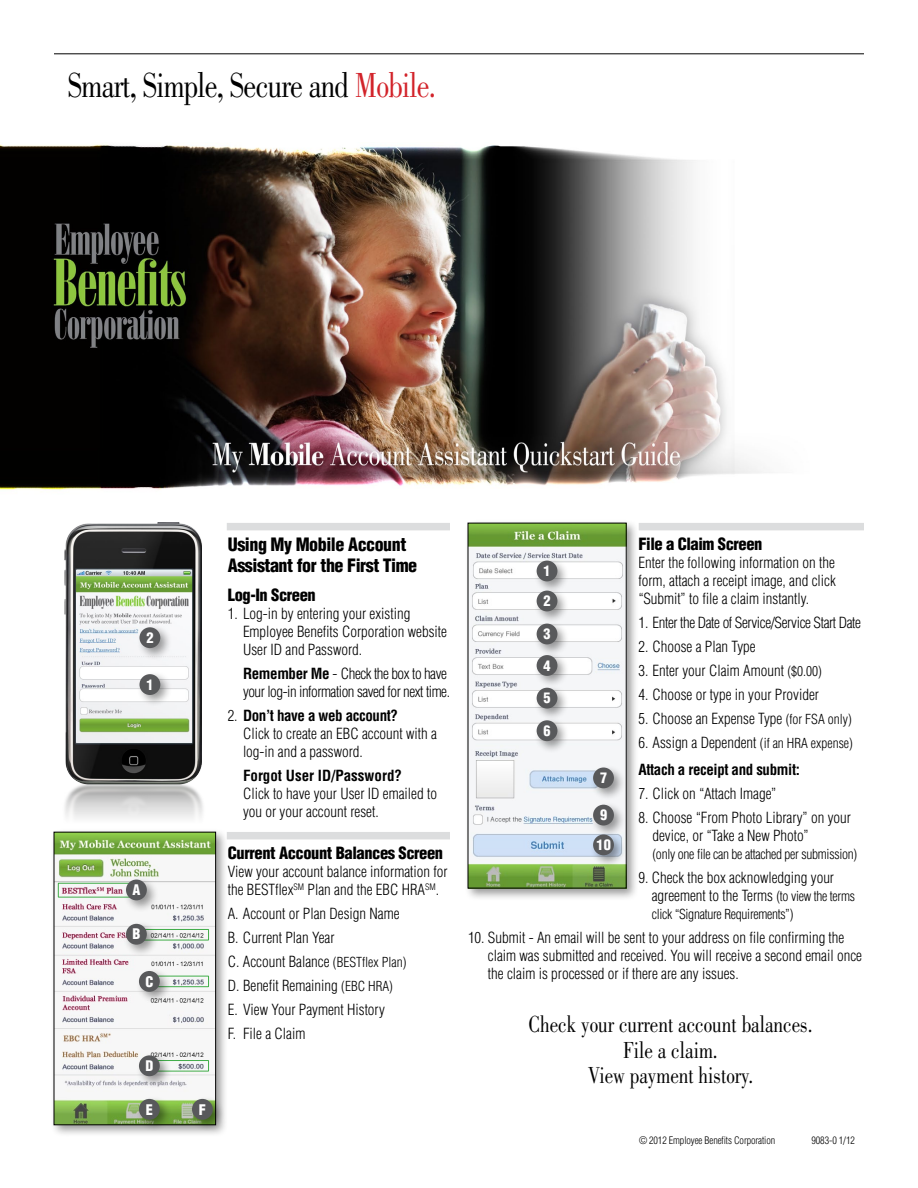
<style>
.page{position:relative;width:918px;height:1188px;background:#fff}
.page>*{position:absolute;margin:0;border:0;box-sizing:border-box;transform-origin:0 0}
.t1{font:36px "Bodoni";letter-spacing:-.025em;color:#000;scale:.8 1}
.t2{font:24px/25.5px "Bodoni";color:#000;text-align:center;scale:.8 1}
.t3{font:900 condensed 18px/21.6px "Helvetica";letter-spacing:-.025em;color:#000}
.t4{font:900 condensed 16.5px "Helvetica";letter-spacing:-.025em;color:#000}
.t5{font:300 condensed 15px/18px "Helvetica";color:#000}
.t6{font:300 condensed 15px/18px "Helvetica";letter-spacing:-.03em;color:#000}
.t7{font:700 condensed 15px/27px "Helvetica";letter-spacing:-.025em;color:#000}
.t8{font:300 condensed 15px "Helvetica";letter-spacing:-.025em;color:#000}
.t9{font:700 condensed 15px "Helvetica";color:#000}
.t10{font:900 condensed 14.25px/30px "Helvetica";color:#fff}
.t11{font:300 condensed 13.5px "Helvetica";letter-spacing:-.02em;color:#000}
.t12{font:300 condensed 10.2px "Helvetica";letter-spacing:-.01em;color:#000}
.s1{color:#d2232a}
.s2{font-weight:700}
.s3{font-size:13.5px}
.s4{font-weight:300}
.s5{font-weight:300;font-size:13.5px}
</style>
<div class="page">
<hr style="left:54px;top:54px;width:810px;height:1px;background:#000">
<img style="left:0;top:144px;width:770px;height:346px">
<div style="left:50px;top:828px;width:179px;height:310px;background:#000;opacity:.4"></div>
<img style="left:56px;top:834px;width:158px;height:289px">
<div style="left:54px;top:832px;width:162px;height:293px;border:1px solid #000"></div>
<div style="left:464px;top:519px;width:175px;height:382px;background:#000;opacity:.4"></div>
<img style="left:470px;top:525px;width:154px;height:361px">
<div style="left:533px;top:557px;width:37px;height:37px;background:#000;opacity:.4"></div>
<div style="left:537px;top:561px;width:20px;height:20px;background:#58595b;border-radius:50%"></div>
<div style="left:533px;top:587px;width:37px;height:37px;background:#000;opacity:.4"></div>
<div style="left:537px;top:591px;width:20px;height:20px;background:#58595b;border-radius:50%"></div>
<div style="left:533px;top:620px;width:37px;height:37px;background:#000;opacity:.4"></div>
<div style="left:537px;top:624px;width:20px;height:20px;background:#58595b;border-radius:50%"></div>
<div style="left:533px;top:652px;width:37px;height:36px;background:#000;opacity:.4"></div>
<div style="left:537px;top:655px;width:20px;height:21px;background:#58595b;border-radius:50%"></div>
<div style="left:533px;top:684px;width:37px;height:37px;background:#000;opacity:.4"></div>
<div style="left:537px;top:688px;width:20px;height:21px;background:#58595b;border-radius:50%"></div>
<div style="left:533px;top:717px;width:37px;height:36px;background:#000;opacity:.4"></div>
<div style="left:537px;top:720px;width:20px;height:21px;background:#58595b;border-radius:50%"></div>
<div style="left:590px;top:764px;width:36px;height:36px;background:#000;opacity:.4"></div>
<div style="left:593px;top:768px;width:21px;height:20px;background:#58595b;border-radius:50%"></div>
<div style="left:590px;top:801px;width:36px;height:37px;background:#000;opacity:.4"></div>
<div style="left:593px;top:805px;width:21px;height:21px;background:#58595b;border-radius:50%"></div>
<div style="left:590px;top:831px;width:36px;height:36px;background:#000;opacity:.4"></div>
<div style="left:593px;top:834px;width:21px;height:21px;background:#58595b;border-radius:50%"></div>
<div style="left:58px;top:883px;width:79px;height:15px;border:1px solid #41ad49"></div>
<div style="left:134px;top:929px;width:75px;height:11px;border:1px solid #41ad49"></div>
<div style="left:147px;top:976px;width:62px;height:11px;border:1px solid #41ad49"></div>
<div style="left:141px;top:1060px;width:68px;height:11px;border:1px solid #41ad49"></div>
<div style="left:123px;top:876px;width:36px;height:37px;background:#000;opacity:.4"></div>
<div style="left:126px;top:880px;width:21px;height:20px;background:#58595b;border-radius:50%"></div>
<div style="left:136px;top:1052px;width:36px;height:36px;background:#000;opacity:.4"></div>
<div style="left:139px;top:1055px;width:21px;height:21px;background:#58595b;border-radius:50%"></div>
<div style="left:189px;top:1096px;width:36px;height:36px;background:#000;opacity:.4"></div>
<div style="left:192px;top:1099px;width:21px;height:21px;background:#58595b;border-radius:50%"></div>
<div style="left:136px;top:1096px;width:36px;height:36px;background:#000;opacity:.4"></div>
<div style="left:139px;top:1099px;width:21px;height:21px;background:#58595b;border-radius:50%"></div>
<div style="left:123px;top:921px;width:36px;height:36px;background:#000;opacity:.4"></div>
<div style="left:126px;top:924px;width:21px;height:21px;background:#58595b;border-radius:50%"></div>
<div style="left:136px;top:968px;width:36px;height:36px;background:#000;opacity:.4"></div>
<div style="left:139px;top:971px;width:21px;height:21px;background:#58595b;border-radius:50%"></div>
<div style="left:227px;top:832px;width:223px;height:7px;background:#dcddde"></div>
<div style="left:639px;top:523px;width:225px;height:7px;background:#dcddde"></div>
<img style="left:64px;top:523px;width:139px;height:296px">
<div style="left:136px;top:671px;width:37px;height:36px;background:#000;opacity:.4"></div>
<div style="left:139px;top:674px;width:21px;height:21px;background:#58595b;border-radius:50%"></div>
<div style="left:136px;top:624px;width:37px;height:36px;background:#000;opacity:.4"></div>
<div style="left:139px;top:627px;width:21px;height:21px;background:#58595b;border-radius:50%"></div>
<div style="left:227px;top:523px;width:223px;height:7px;background:#dcddde"></div>
<h1 class="t1" style="left:68px;top:65px;width:462px">Smart, Simple, Secure and <span class="s1">Mobile.</span></h1>
<p class="t10" style="left:146px;top:623px;width:9px">2</p>
<p class="t10" style="left:146px;top:669px;width:9px">1</p>
<p class="t10" style="left:133px;top:875px;width:9px">A</p>
<p class="t10" style="left:133px;top:919px;width:9px">B</p>
<p class="t10" style="left:146px;top:966px;width:9px">C</p>
<p class="t10" style="left:146px;top:1051px;width:9px">D</p>
<p class="t10" style="left:146px;top:1094px;width:9px">E</p>
<p class="t10" style="left:199px;top:1094px;width:9px">F</p>
<p class="t3" style="left:228px;top:533px;width:191px">Using My Mobile Account<br>Assistant for the First Time</p>
<p class="t4" style="left:228px;top:585px;width:90px">Log-In Screen</p>
<p class="t5" style="left:243px;top:605px;width:206px;text-indent:-15px">1. Log-in by entering your existing<br>Employee Benefits Corporation website<br>User ID and Password.</p>
<p class="t6" style="left:243px;top:665px;width:209px"><span class="s2">Remember Me</span> - Check the box to have your log-in information saved for next time.</p>
<p class="t5" style="left:243px;top:707px;width:196px;text-indent:-15px">2. <span class="s2">Don’t have a web account?<br></span>Click to create an EBC account with a log-in and a password.</p>
<p class="t9" style="left:243px;top:766px;width:161px">Forgot User ID/Password?</p>
<p class="t5" style="left:243px;top:785px;width:196px">Click to have your User ID emailed to you or your account reset.</p>
<p class="t4" style="left:228px;top:842px;width:217px">Current Account Balances Screen</p>
<p class="t5" style="left:228px;top:862px;width:221px">View your account balance information for the BESTflex<sup>SM</sup> Plan and the EBC HRA<sup>SM</sup>.</p>
<p class="t5" style="left:228px;top:901px;width:180px;line-height:24px">A. Account or Plan Design Name<br>B. Current Plan Year<br>C. Account Balance <span class="s3">(BESTflex Plan)<br></span>D. Benefit Remaining <span class="s3">(EBC HRA)<br></span>E. View Your Payment History<br>F. File a Claim</p>
<p class="t4" style="left:638px;top:533px;width:126px">File a Claim Screen</p>
<p class="t5" style="left:638px;top:553px;width:199px;text-align:justify">Enter the following information on the form, attach a receipt image, and click “Submit” to file a claim instantly.</p>
<p class="t8" style="left:638px;top:613px;width:224px">1. Enter the Date of Service/Service Start Date</p>
<p class="t5" style="left:638px;top:637px;width:119px">2. Choose a Plan Type</p>
<p class="t5" style="left:638px;top:661px;width:185px">3. Enter your Claim Amount <span class="s3">($0.00)</span></p>
<p class="t5" style="left:638px;top:685px;width:182px">4. Choose or type in your Provider</p>
<p class="t5" style="left:638px;top:709px;width:215px">5. Choose an Expense Type <span class="s3">(for FSA only)</span></p>
<p class="t7" style="left:638px;top:729px;width:216px"><span class="s4">6. Assign a Dependent</span> <span class="s5">(if an HRA expense)<br></span>Attach a receipt and submit:</p>
<p class="t5" style="left:638px;top:784px;width:140px">7. Click on “Attach Image”</p>
<p class="t5" style="left:653px;top:808px;width:200px;text-indent:-14px">8. Choose “From Photo Library” on your device, or “Take a New Photo”</p>
<p class="t11" style="left:652px;top:845px;width:206px">(only one file can be attached per submission)</p>
<p class="t5" style="left:652px;top:868px;width:205px;text-indent:-13px">9. Check the box acknowledging your agreement to the Terms <span class="s3">(to view the terms</span></p>
<p class="t11" style="left:652px;top:905px;width:143px">click “Signature Requirements”)</p>
<p class="t5" style="left:488px;top:928px;width:376px;text-indent:-20px">10. Submit - An email will be sent to your address on file confirming the claim was submitted and received. You will receive a second email once the claim is processed or if there are any issues.</p>
<p class="t10" style="left:544px;top:556px;width:9px">1<br>2</p>
<p class="t10" style="left:544px;top:619px;width:9px">3</p>
<p class="t10" style="left:544px;top:650px;width:9px">4</p>
<p class="t10" style="left:544px;top:683px;width:9px">5</p>
<p class="t10" style="left:544px;top:716px;width:9px">6</p>
<p class="t10" style="left:600px;top:763px;width:9px">7</p>
<p class="t10" style="left:597px;top:800px;width:16px">9<br>10</p>
<h2 class="t2" style="left:528px;top:1012px;width:357px">Check your current account balances.<br>File a claim.<br>View payment history.</h2>
<p class="t12" style="left:639px;top:1134px;width:138px">© 2012 Employee Benefits Corporation</p>
<p class="t12" style="left:812px;top:1134px;width:45px">9083-0 1/12</p>
</div>
